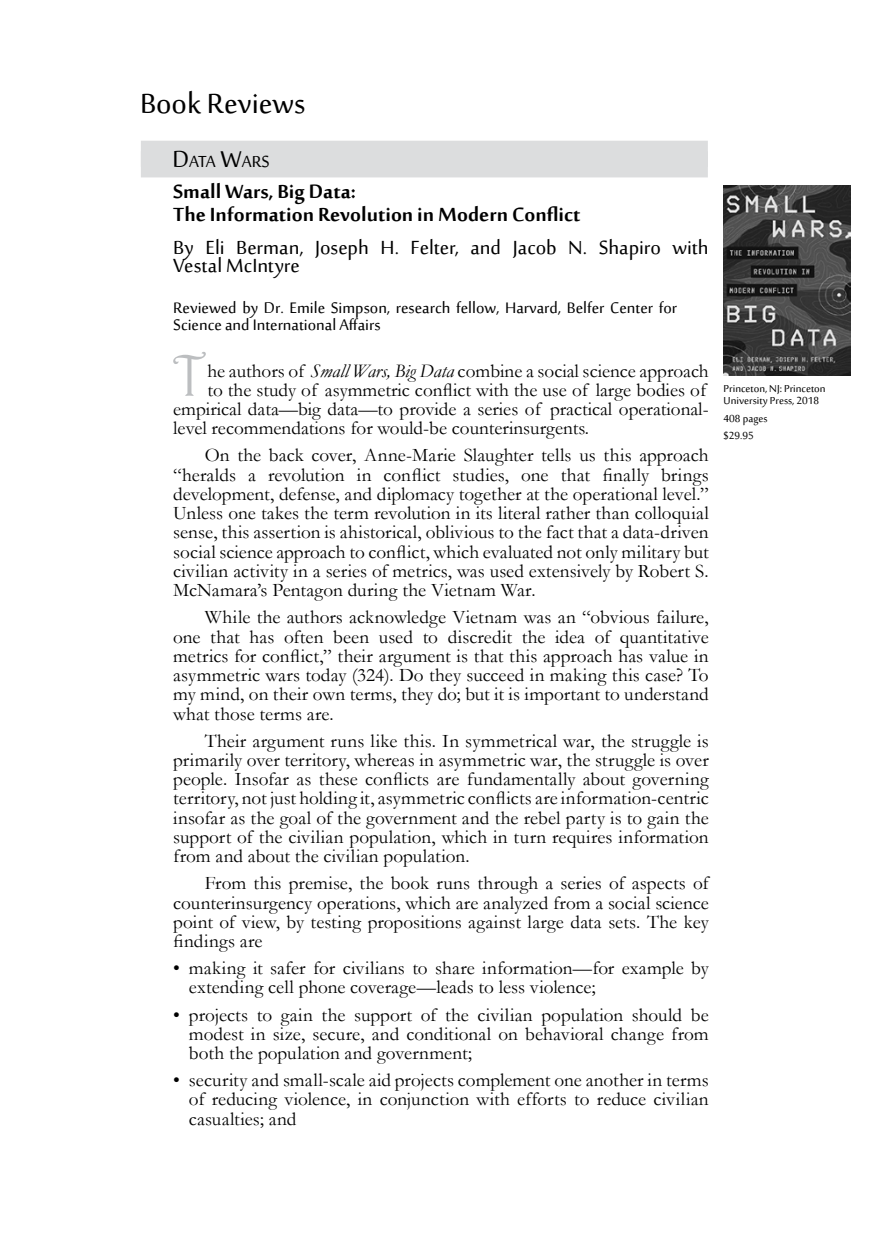
<style>
.page{position:relative;width:882px;height:1260px;background:#fff}
.page>*{position:absolute;margin:0;border:0;box-sizing:border-box;transform-origin:0 0}
.t1{font:58.8px "Harrington";color:#bcbec0}
.t2{font:38.5px "Sakkal Majalla";color:#000}
.t3{font:26.25px "Sakkal Majalla";color:#000}
.t4{font:700 26.25px/22.8px "Sakkal Majalla";color:#000}
.t5{font:22.05px "Sakkal Majalla";letter-spacing:-.02em;color:#000}
.t6{font:21px/17.5px "Sakkal Majalla";color:#000}
.t7{font:19.25px/19.2px "Garamond";color:#000;text-align:justify}
.t8{font:14px/12.2px "Sakkal Majalla";color:#000}
.s1{font-size:31.5px}
.s2{font-style:italic}
</style>
<div class="page">
<div style="left:141px;top:141px;width:567px;height:26px;background:#dcddde"></div>
<div style="left:141px;top:151px;width:567px;height:26px;background:#dcddde"></div>
<img style="left:723px;top:185px;width:127px;height:190px">
<h2 class="t2" style="left:140px;top:82px;width:167px">Book Reviews</h2>
<p class="t5" style="left:172px;top:149px;width:99px"><span class="s1">D</span>ata <span class="s1">W</span>ars</p>
<h3 class="t4" style="left:173px;top:182px;width:409px">Small Wars, Big Data:<br>The Information Revolution in Modern Conflict</h3>
<h3 class="t3" style="left:173px;top:233px;width:537px">By Eli Berman, Joseph H. Felter, and Jacob N. Shapiro with</h3>
<h3 class="t3" style="left:173px;top:251px;width:128px">Vestal McIntyre</h3>
<p class="t6" style="left:173px;top:300px;width:505px">Reviewed by Dr. Emile Simpson, research fellow, Harvard, Belfer Center for<br>Science and International Affairs</p>
<h1 class="t1" style="left:173px;top:340px;width:33px">T</h1>
<p class="t7" style="left:207px;top:360px;width:503px">he authors of <span class="s2">Small Wars, Big Data</span> combine a social science approach</p>
<p class="t7" style="left:207px;top:380px;width:500px">to the study of asymmetric conflict with the use of large bodies of</p>
<p class="t7" style="left:173px;top:399px;width:537px">empirical data—big data—to provide a series of practical operational-</p>
<p class="t7" style="left:173px;top:418px;width:417px">level recommendations for would-be counterinsurgents.</p>
<p class="t7" style="left:173px;top:445px;width:537px;text-indent:31px">On the back cover, Anne-Marie Slaughter tells us this approach “heralds a revolution in conflict studies, one that finally brings development, defense, and diplomacy together at the operational level.” Unless one takes the term revolution in its literal rather than colloquial sense, this assertion is ahistorical, oblivious to the fact that a data-driven social science approach to conflict, which evaluated not only military but civilian activity in a series of metrics, was used extensively by Robert S.<br>McNamara’s Pentagon during the Vietnam War.</p>
<p class="t7" style="left:173px;top:607px;width:537px;text-indent:31px">While the authors acknowledge Vietnam was an “obvious failure, one that has often been used to discredit the idea of quantitative metrics for conflict,” their argument is that this approach has value in asymmetric wars today (324). Do they succeed in making this case? To my mind, on their own terms, they do; but it is important to understand what those terms are.</p>
<p class="t7" style="left:173px;top:731px;width:537px;text-indent:31px">Their argument runs like this. In symmetrical war, the struggle is primarily over territory, whereas in asymmetric war, the struggle is over people. Insofar as these conflicts are fundamentally about governing territory, not just holding it, asymmetric conflicts are information-centric insofar as the goal of the government and the rebel party is to gain the support of the civilian population, which in turn requires information from and about the civilian population.</p>
<p class="t7" style="left:173px;top:873px;width:537px;text-indent:31px">From this premise, the book runs through a series of aspects of counterinsurgency operations, which are analyzed from a social science point of view, by testing propositions against large data sets. The key findings are</p>
<p class="t7" style="left:189px;top:958px;width:521px;text-indent:-16px">• making it safer for civilians to share information—for example by extending cell phone coverage—leads to less violence;</p>
<p class="t7" style="left:189px;top:1004px;width:521px;text-indent:-16px">• projects to gain the support of the civilian population should be modest in size, secure, and conditional on behavioral change from both the population and government;</p>
<p class="t7" style="left:189px;top:1070px;width:521px;text-indent:-16px">• security and small-scale aid projects complement one another in terms of reducing violence, in conjunction with efforts to reduce civilian casualties; and</p>
<p class="t8" style="left:724px;top:383px;width:103px">Princeton, NJ: Princeton<br>University Press, 2018</p>
<p class="t8" style="left:724px;top:410px;width:45px;line-height:17.5px">408 pages $29.95</p>
</div>
